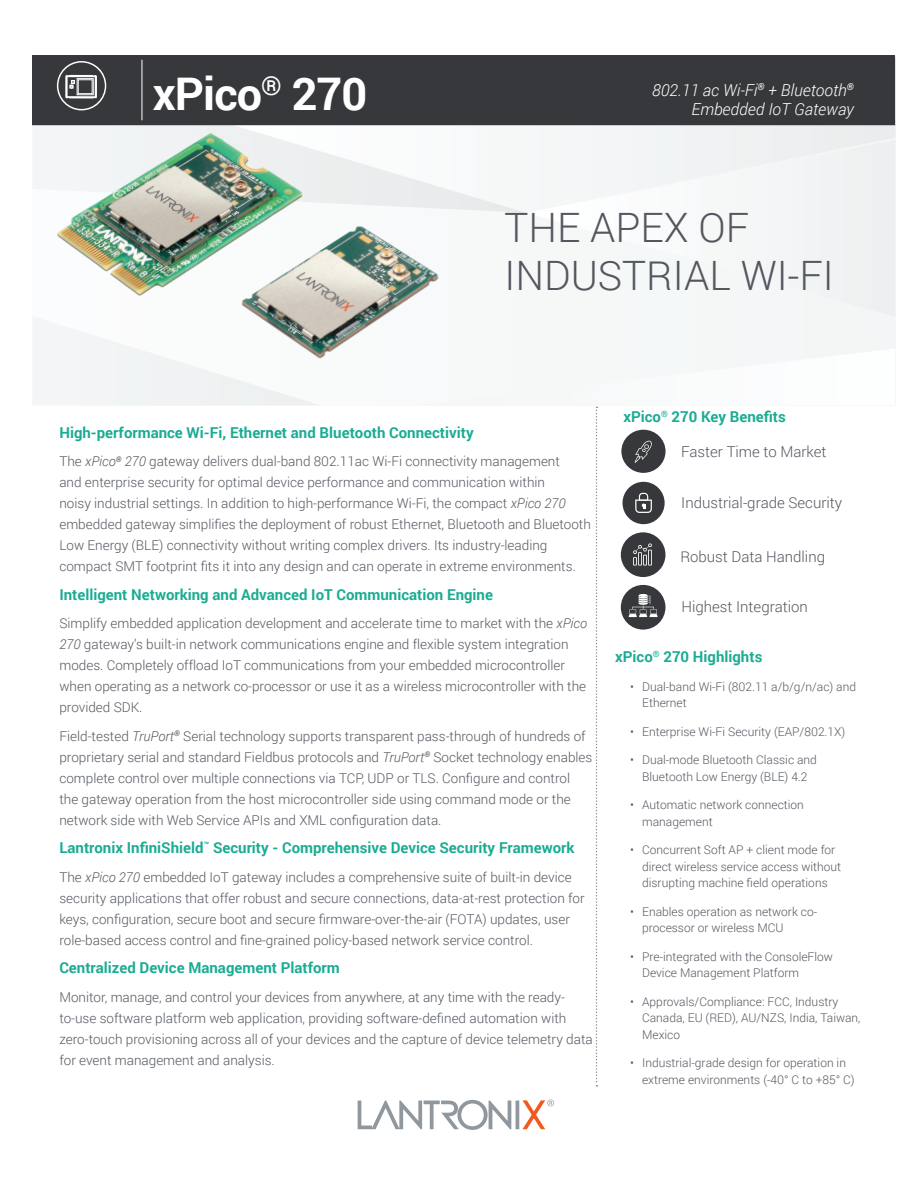
<style>
.page{position:relative;width:918px;height:1188px;background:#fff}
.page>*{position:absolute;margin:0;border:0;box-sizing:border-box;transform-origin:0 0}
.t1{font:700 45px "Roboto";letter-spacing:-.02em;color:#fff}
.t2{font:300 40.5px "Roboto";color:#535860}
.t3{font:italic 300 16.5px "Roboto";color:#fff}
.Subhead{font:700 15px "Roboto";color:#1aac93}
.t4{font:300 15px "Roboto";color:#535860}
.green_sub{font:700 15px "Roboto";color:#1aac93}
.Subhead-2{font:300 13.5px/21px "Roboto";color:#535860}
.t5{font:300 12px/16.5px "Roboto";color:#535860}
.s1{font-style:italic}
</style>
<div class="page">
<div style="left:32px;top:119px;width:863px;height:286px;background:#f5f8f8"></div>
<svg style="left:393px;top:126px;width:502px;height:86px"></svg>
<svg style="left:526px;top:140px;width:369px;height:72px"></svg>
<img style="left:271px;top:202px;width:233px;height:204px">
<img style="left:57px;top:132px;width:336px;height:223px">
<div style="left:32px;top:55px;width:863px;height:70px;background:#36383b"></div>
<hr style="left:142px;top:60px;width:1px;height:60px;background:#fff">
<svg style="left:57px;top:61px;width:49px;height:49px"></svg>
<svg style="left:419px;top:348px;width:247px;height:738px"></svg>
<svg style="left:358px;top:1100px;width:196px;height:30px"></svg>
<p class="t1" style="left:153px;top:62px;width:216px">xPico<sup>®</sup> 270</p>
<p class="t3" style="left:652px;top:78px;width:203px">802.11 ac Wi-Fi<sup>®</sup> + Bluetooth<sup>®</sup></p>
<p class="t3" style="left:691px;top:98px;width:164px">Embedded IoT Gateway</p>
<p class="t2" style="left:504px;top:199px;width:246px">THE APEX OF</p>
<p class="t2" style="left:504px;top:248px;width:331px">INDUSTRIAL WI-FI</p>
<p class="Subhead" style="left:59px;top:422px;width:416px">High-performance Wi-Fi, Ethernet and Bluetooth Connectivity</p>
<p class="Subhead-2" style="left:59px;top:451px;width:533px">The <span class="s1">xPico</span><sup>®</sup> <span class="s1">270</span> gateway delivers dual-band 802.11ac Wi-Fi connectivity management<br>and enterprise security for optimal device performance and communication within<br>noisy industrial settings. In addition to high-performance Wi-Fi, the compact <span class="s1">xPico 270 </span>embedded gateway simplifies the deployment of robust Ethernet, Bluetooth and Bluetooth Low Energy (BLE) connectivity without writing complex drivers. Its industry-leading compact SMT footprint fits it into any design and can operate in extreme environments.</p>
<p class="Subhead" style="left:59px;top:584px;width:435px">Intelligent Networking and Advanced IoT Communication Engine</p>
<p class="Subhead-2" style="left:59px;top:613px;width:529px">Simplify embedded application development and accelerate time to market with the <span class="s1">xPico 270</span> gateway’s built-in network communications engine and flexible system integration modes. Completely offload IoT communications from your embedded microcontroller when operating as a network co-processor or use it as a wireless microcontroller with the provided SDK.</p>
<p class="Subhead-2" style="left:59px;top:725px;width:535px">Field-tested <span class="s1">TruPort</span><sup>®</sup> Serial technology supports transparent pass-through of hundreds of proprietary serial and standard Fieldbus protocols and <span class="s1">TruPort</span><sup>®</sup> Socket technology enables complete control over multiple connections via TCP, UDP or TLS. Configure and control<br>the gateway operation from the host microcontroller side using command mode or the network side with Web Service APIs and XML configuration data.</p>
<p class="Subhead" style="left:59px;top:838px;width:517px">Lantronix InfiniShield<sup>™</sup> Security - Comprehensive Device Security Framework</p>
<p class="Subhead-2" style="left:59px;top:866px;width:527px">The <span class="s1">xPico 270</span> embedded IoT gateway includes a comprehensive suite of built-in device security applications that offer robust and secure connections, data-at-rest protection for keys, configuration, secure boot and secure firmware-over-the-air (FOTA) updates, user role-based access control and fine-grained policy-based network service control.</p>
<p class="Subhead" style="left:59px;top:958px;width:282px">Centralized Device Management Platform</p>
<p class="Subhead-2" style="left:59px;top:986px;width:535px">Monitor, manage, and control your devices from anywhere, at any time with the ready&shy;to-use software platform web application, providing software-defined automation with zero-touch provisioning across all of your devices and the capture of device telemetry data for event management and analysis.</p>
<p class="green_sub" style="left:623px;top:406px;width:164px">xPico<sup>®</sup> 270 Key Benefits</p>
<p class="t4" style="left:681px;top:441px;width:147px">Faster Time to Market</p>
<p class="t4" style="left:681px;top:492px;width:162px">Industrial-grade Security</p>
<p class="t4" style="left:680px;top:546px;width:146px">Robust Data Handling</p>
<p class="t4" style="left:682px;top:596px;width:128px">Highest Integration</p>
<p class="green_sub" style="left:615px;top:646px;width:149px">xPico<sup>®</sup> 270 Highlights</p>
<p class="t5" style="left:642px;top:678px;width:215px;text-indent:-12px">• Dual-band Wi-Fi (802.11 a/b/g/n/ac) and<br>Ethernet</p>
<p class="t5" style="left:630px;top:723px;width:217px">• Enterprise Wi-Fi Security (EAP/802.1X)</p>
<p class="t5" style="left:630px;top:751px;width:188px;text-align:center">• Dual-mode Bluetooth Classic and<br>Bluetooth Low Energy (BLE) 4.2</p>
<p class="t5" style="left:642px;top:796px;width:163px;text-indent:-12px">• Automatic network connection management</p>
<p class="t5" style="left:642px;top:841px;width:201px;text-indent:-12px">• Concurrent Soft AP + client mode for direct wireless service access without disrupting machine field operations</p>
<p class="t5" style="left:642px;top:903px;width:177px;text-indent:-12px">• Enables operation as network co&shy;processor or wireless MCU</p>
<p class="t5" style="left:642px;top:948px;width:192px;text-indent:-12px">• Pre-integrated with the ConsoleFlow<br>Device Management Platform</p>
<p class="t5" style="left:642px;top:993px;width:220px;text-indent:-12px">• Approvals/Compliance: FCC, Industry<br>Canada, EU (RED), AU/NZS, India, Taiwan,<br>Mexico</p>
<p class="t5" style="left:642px;top:1054px;width:214px;text-indent:-12px">• Industrial-grade design for operation in extreme environments (-40° C to +85° C)</p>
</div>
